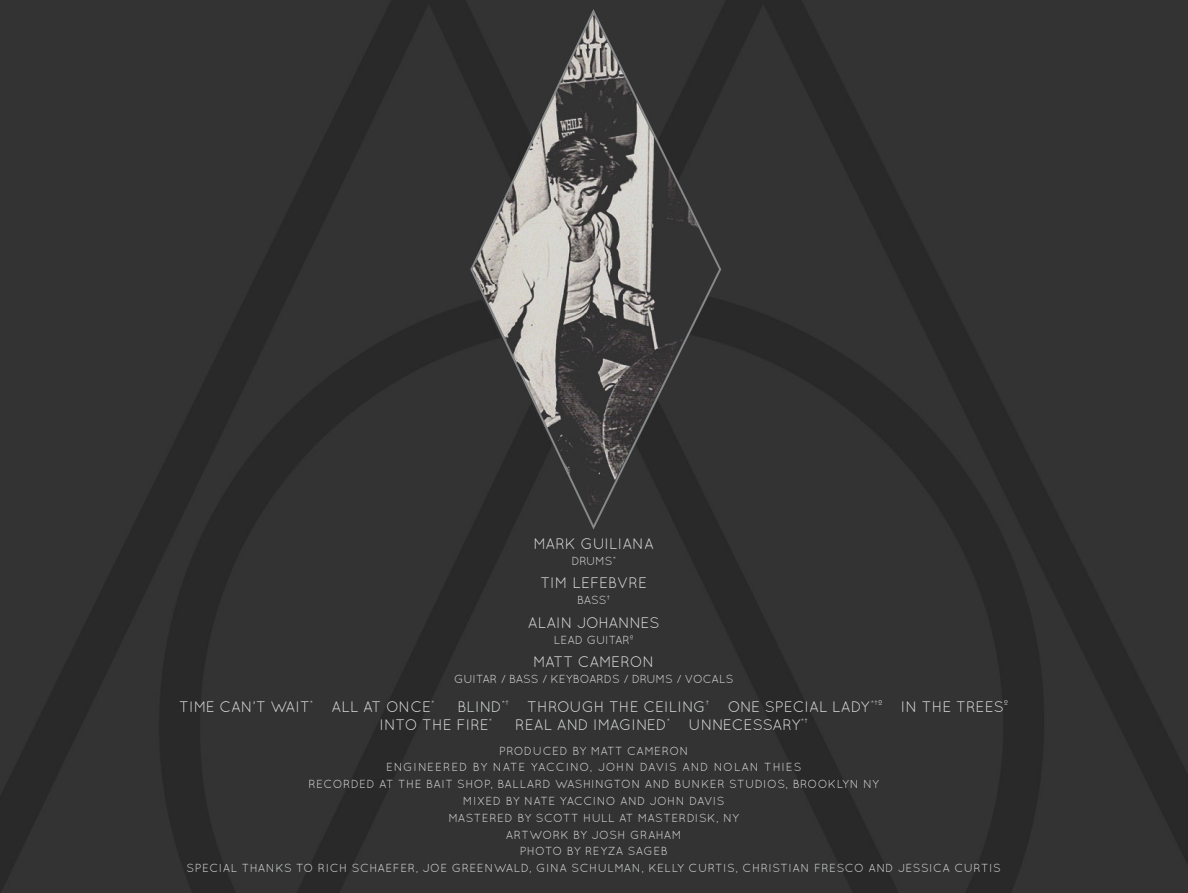
<style>
.page{position:relative;width:1188px;height:893px;background:#fff}
.page>*{position:absolute;margin:0;border:0;box-sizing:border-box;transform-origin:0 0}
.t1{font:15.3px/18.3px "Quicksand";color:#dcddde}
.t2{font:11.7px/16.8px "Quicksand";letter-spacing:.04em;color:#dcddde;text-align:center}
.t3{font:11.7px "Quicksand";letter-spacing:-.01em;color:#dcddde}
.t4{font:11.7px "Quicksand";color:#dcddde}
</style>
<div class="page">
<img style="left:0;top:0;width:1188px;height:893px">
<svg style="left:469px;top:9px;width:253px;height:523px;background:#525150"></svg>
<h1 class="t1" style="left:534px;top:534px;width:122px">MARK GUILIANA</h1>
<p class="t2" style="left:571px;top:552px;width:46px">DRUMS<sup>*</sup></p>
<h1 class="t1" style="left:540px;top:573px;width:108px">TIM LEFEBVRE</h1>
<p class="t2" style="left:577px;top:591px;width:35px">BASS<sup>†</sup></p>
<h1 class="t1" style="left:528px;top:613px;width:133px">ALAIN JOHANNES</h1>
<p class="t4" style="left:554px;top:632px;width:81px">LEAD GUITAR<sup>º</sup></p>
<h1 class="t1" style="left:533px;top:652px;width:122px">MATT CAMERON</h1>
<p class="t3" style="left:454px;top:672px;width:281px">GUITAR / BASS / KEYBOARDS / DRUMS / VOCALS</p>
<h1 class="t1" style="left:379px;top:697px;width:630px;text-indent:78px">BLIND<sup>*</sup><sup>†</sup> THROUGH THE CEILING<sup>†</sup> ONE SPECIAL LADY<sup>*</sup><sup>†</sup><sup>º</sup> IN THE TREES<sup>º<br></sup>INTO THE FIRE<sup>*</sup></h1>
<h1 class="t1" style="left:179px;top:697px;width:257px">TIME CAN’T WAIT<sup>*</sup> ALL AT ONCE<sup>*</sup></h1>
<h1 class="t1" style="left:515px;top:715px;width:294px">REAL AND IMAGINED<sup>*</sup> UNNECESSARY<sup>*</sup><sup>†</sup></h1>
<p class="t2" style="left:187px;top:742px;width:816px">PRODUCED BY MATT CAMERON<br>ENGINEERED BY NATE YACCINO, JOHN DAVIS AND NOLAN THIES<br>RECORDED AT THE BAIT SHOP, BALLARD WASHINGTON AND BUNKER STUDIOS, BROOKLYN NY<br>MIXED BY NATE YACCINO AND JOHN DAVIS<br>MASTERED BY SCOTT HULL AT MASTERDISK, NY<br>ARTWORK BY JOSH GRAHAM<br>PHOTO BY REYZA SAGEB<br>SPECIAL THANKS TO RICH SCHAEFER, JOE GREENWALD, GINA SCHULMAN, KELLY CURTIS, CHRISTIAN FRESCO AND JESSICA CURTIS</p>
</div>
